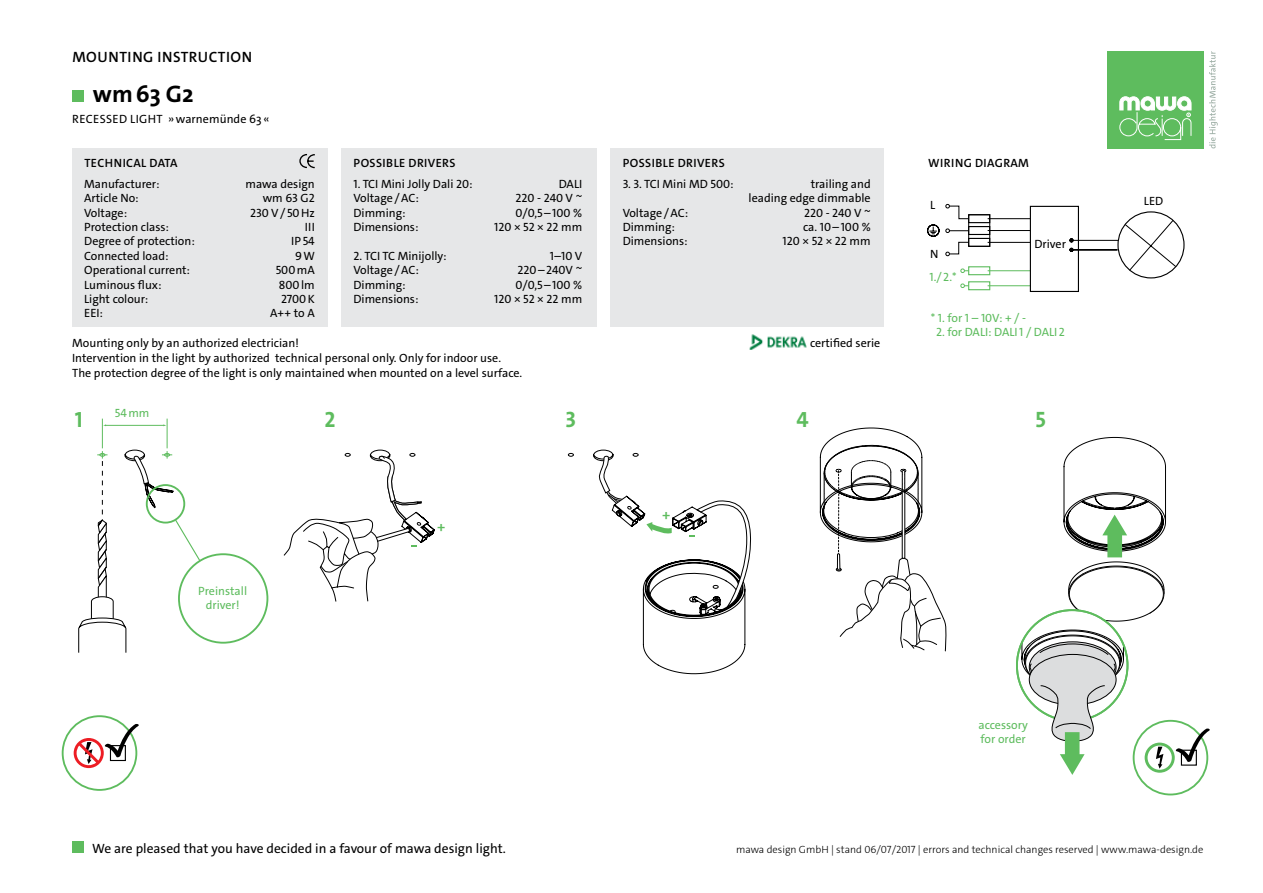
<style>
.page{position:relative;width:1263px;height:893px;background:#fff}
.page>*{position:absolute;margin:0;border:0;box-sizing:border-box;transform-origin:0 0}
.t1{font:700 24px "The Sans C4 s";color:#000}
.t2{font:700 22.35px "The Sans C4 s";color:#5ebc5e}
.t3{font:700 22.2px "The Sans C4 s";color:#5ebc5e}
.t4{font:600 15px "The Sans C4 s";letter-spacing:.035em;color:#000}
.t5{font:600 15px "The Sans C4 s";color:#5ebc5e}
.t6{font:13.5px "The Sans C4 s";color:#000}
.t7{font:12px/14.4px "The Sans C4 s";color:#000}
.t8{font:12px/14.4px "The Sans C4 s";color:#5ebc5e;text-align:center}
.t9{font:600 12px "The Sans C4 s";letter-spacing:.035em;color:#000}
.t10{font:12px "The Sans C4 s";letter-spacing:.03em;color:#000}
.t11{font:300 10.5px "The Sans C4 s";color:#000}
</style>
<div class="page">
<div style="left:341px;top:149px;width:255px;height:178px;background:#e6e7e8"></div>
<div style="left:72px;top:149px;width:255px;height:178px;background:#e6e7e8"></div>
<div style="left:610px;top:149px;width:273px;height:178px;background:#e6e7e8"></div>
<div style="left:62px;top:715px;width:75px;height:76px;border:2px solid #5ebc5e;border-radius:50%"></div>
<svg style="left:74px;top:723px;width:65px;height:45px"></svg>
<div style="left:1133px;top:720px;width:75px;height:75px;border:2px solid #5ebc5e;border-radius:50%"></div>
<svg style="left:1144px;top:728px;width:66px;height:45px"></svg>
<div style="left:1181px;top:750px;width:16px;height:16px;border:1px solid #000"></div>
<svg style="left:820px;top:428px;width:127px;height:223px"></svg>
<svg style="left:1063px;top:437px;width:103px;height:184px"></svg>
<svg style="left:1021px;top:630px;width:103px;height:145px"></svg>
<svg style="left:78px;top:419px;width:191px;height:234px"></svg>
<svg style="left:568px;top:450px;width:183px;height:224px"></svg>
<svg style="left:283px;top:450px;width:152px;height:152px"></svg>
<svg style="left:299px;top:154px;width:16px;height:15px"></svg>
<img style="left:749px;top:334px;width:58px;height:16px">
<div style="left:968px;top:266px;width:22px;height:9px;background:#fff;border:1px solid #5ebc5e"></div>
<hr style="left:988px;top:270px;width:42px;height:1px;background:#5ebc5e">
<div style="left:968px;top:281px;width:22px;height:9px;background:#fff;border:1px solid #5ebc5e"></div>
<hr style="left:988px;top:285px;width:42px;height:1px;background:#5ebc5e">
<div style="left:1030px;top:206px;width:49px;height:86px;border:1px solid #000"></div>
<hr style="left:988px;top:242px;width:42px;height:1px;background:#000">
<hr style="left:988px;top:230px;width:42px;height:1px;background:#000">
<hr style="left:988px;top:218px;width:42px;height:1px;background:#000">
<svg style="left:960px;top:283px;width:10px;height:5px"></svg>
<svg style="left:927px;top:204px;width:64px;height:53px"></svg>
<hr style="left:1071px;top:240px;width:47px;height:1px;background:#000">
<hr style="left:1072px;top:249px;width:46px;height:1px;background:#000">
<svg style="left:1069px;top:238px;width:4px;height:4px"></svg>
<svg style="left:1069px;top:248px;width:4px;height:4px"></svg>
<svg style="left:1118px;top:212px;width:66px;height:66px"></svg>
<div style="left:1117px;top:211px;width:67px;height:67px;border:1px solid #000;border-radius:50%"></div>
<svg style="left:1124px;top:219px;width:53px;height:52px"></svg>
<svg style="left:960px;top:268px;width:10px;height:5px"></svg>
<div style="left:72px;top:841px;width:12px;height:12px;background:#5ebc5e"></div>
<div style="left:72px;top:90px;width:12px;height:12px;background:#5ebc5e"></div>
<div style="left:1108px;top:51px;width:96px;height:98px;background:#5ebc5e"></div>
<svg style="left:1119px;top:96px;width:73px;height:44px"></svg>
<svg style="left:1209px;top:51px;width:9px;height:97px"></svg>
<p class="t4" style="left:72px;top:47px;width:181px">MOUNTING INSTRUCTION</p>
<h1 class="t1" style="left:93px;top:79px;width:102px">wm63 G2</h1>
<p class="t10" style="left:72px;top:111px;width:199px">RECESSED LIGHT »warnemünde 63«</p>
<p class="t9" style="left:84px;top:155px;width:95px">TECHNICAL DATA</p>
<p class="t7" style="left:84px;top:177px;width:112px">Manufacturer:<br>Article No:<br>Voltage:<br>Protection class:<br>Degree of protection:<br>Connected load:<br>Operational current:<br>Luminous flux:<br>Light colour:<br>EEI:</p>
<p class="t7" style="left:246px;top:177px;width:71px;text-align:right">mawa design wm 63 G2<br>230 V/ 50Hz<br>III<br>IP54<br>9W<br>500mA<br>800lm<br>2700K<br>A++ to A</p>
<p class="t9" style="left:354px;top:155px;width:103px">POSSIBLE DRIVERS</p>
<p class="t7" style="left:353px;top:177px;width:121px">1. TCI Mini Jolly Dali 20:<br>Voltage/AC:<br>Dimming:<br>Dimensions:</p>
<p class="t7" style="left:353px;top:249px;width:95px">2. TCI TC Minijolly:<br>Voltage/AC:<br>Dimming:<br>Dimensions:</p>
<p class="t7" style="left:494px;top:177px;width:90px;text-align:right">DALI<br>220 - 240 V ~<br>0/0,5–100 %<br>120 × 52 × 22 mm</p>
<p class="t7" style="left:494px;top:249px;width:90px;text-align:right">1–10 V<br>220–240V ~<br>0/0,5–100 %<br>120 × 52 × 22 mm</p>
<p class="t7" style="left:72px;top:335px;width:452px;line-height:15px">Mounting only by an authorized electrician!<br>Intervention in the light by authorized technical personal only. Only for indoor use.<br>The protection degree of the light is only maintained when mounted on a level surface.</p>
<p class="t9" style="left:623px;top:155px;width:103px">POSSIBLE DRIVERS</p>
<p class="t7" style="left:623px;top:177px;width:112px">3. 3. TCI Mini MD 500:</p>
<p class="t7" style="left:623px;top:205px;width:67px">Voltage/AC:<br>Dimming:<br>Dimensions:</p>
<p class="t7" style="left:748px;top:177px;width:124px;text-align:right">trailing and<br>leading edge dimmable<br>220 - 240 V ~<br>ca. 10–100 %<br>120 × 52 × 22 mm</p>
<p class="t7" style="left:810px;top:336px;width:72px">certified serie</p>
<p class="t9" style="left:928px;top:155px;width:102px">WIRING DIAGRAM</p>
<p class="t7" style="left:930px;top:198px;width:7px">L</p>
<p class="t7" style="left:1034px;top:237px;width:33px">Driver</p>
<p class="t7" style="left:930px;top:247px;width:10px">N</p>
<p class="t8" style="left:929px;top:270px;width:28px">1./2.*</p>
<p class="t8" style="left:931px;top:311px;width:97px">* 1. for 1 – 10V: + / -</p>
<p class="t8" style="left:936px;top:325px;width:130px">2. for DALI: DALI1 / DALI2</p>
<p class="t8" style="left:115px;top:406px;width:36px">54mm</p>
<h3 class="t3" style="left:75px;top:405px;width:9px">1</h3>
<h3 class="t3" style="left:324px;top:405px;width:13px">2</h3>
<h2 class="t2" style="left:566px;top:405px;width:12px">3</h2>
<h3 class="t3" style="left:796px;top:405px;width:14px">4</h3>
<h2 class="t2" style="left:1035px;top:405px;width:12px">5</h2>
<p class="t8" style="left:198px;top:583px;width:50px">Preinstall driver!</p>
<p class="t5" style="left:437px;top:518px;width:10px">+</p>
<p class="t5" style="left:662px;top:505px;width:10px">+</p>
<p class="t8" style="left:978px;top:717px;width:51px;text-align:left">accessory for order</p>
<p class="t7" style="left:1144px;top:194px;width:21px">LED</p>
<p class="t6" style="left:92px;top:840px;width:415px">We are pleased that you have decided in a favour of mawa design light.</p>
<p class="t11" style="left:736px;top:843px;width:469px">mawa design GmbH | stand 06/07/2017 | errors and technical changes reserved | www.mawa-design.de</p>
</div>
